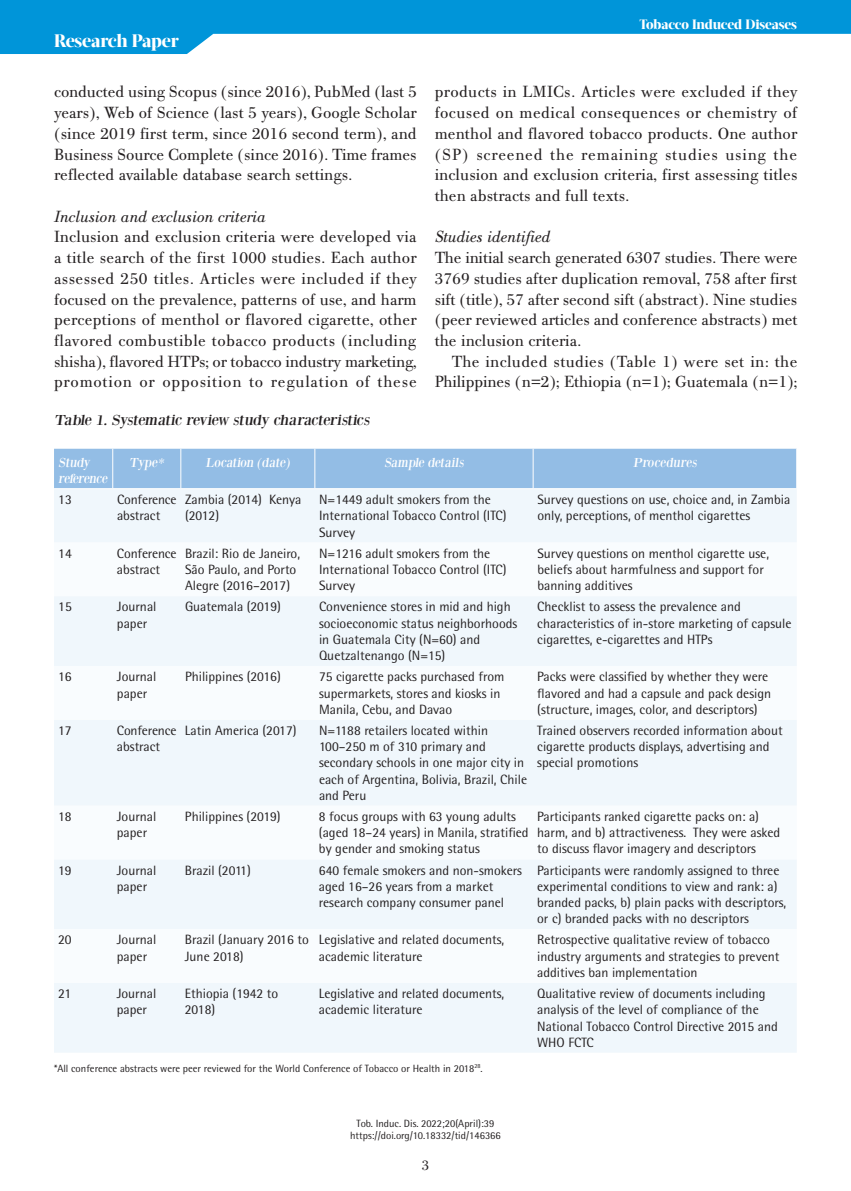
<style>
.page{position:relative;width:851px;height:1191px;background:#fff}
.page>*{position:absolute;margin:0;border:0;box-sizing:border-box;transform-origin:0 0}
.t1{font:800 18px "Acta Display W04";letter-spacing:-.01em;color:#fff}
.t2{font:17.25px/20.7px "PF Bodoni Text";color:#231f20;text-align:justify}
.t3{font:italic 17.25px "PF Bodoni Text";color:#231f20}
.t4{font:15px "Bodoni XT";color:#231f20;scale:1.1 1}
.t5{font:15px "PF Bodoni Text";color:#231f20}
.t6{font:13.5px/16.2px "Rotis Semi Sans Hel";color:#231f20}
.t7{font:13.5px/16.2px "Bodoni XT";color:#fff}
.t8{font:800 13.5px "Acta Display W04";letter-spacing:-.01em;color:#fff}
.t9{font:10.5px/12.6px "Rotis Semi Sans Hel";color:#231f20;text-align:center}
</style>
<div class="page">
<svg style="left:0;top:0;width:850px;height:54px;fill:#0095d9"></svg>
<div style="left:54px;top:449px;width:742px;height:39px;background:#93bde5"></div>
<div style="left:54px;top:489px;width:742px;height:563px;background:#f0f7fc"></div>
<svg style="left:54px;top:542px;width:742px;height:440px;fill:#f0f7fc"></svg>
<hr style="left:112px;top:449px;width:1px;height:39px;background:#fff">
<hr style="left:180px;top:449px;width:1px;height:39px;background:#fff">
<hr style="left:314px;top:449px;width:1px;height:39px;background:#fff">
<hr style="left:533px;top:449px;width:1px;height:39px;background:#fff">
<h1 class="t1" style="left:54px;top:30px;width:126px">Research Paper</h1>
<p class="t2" style="left:54px;top:82px;width:364px">conducted using Scopus (since 2016), PubMed (last 5 years), Web of Science (last 5 years), Google Scholar (since 2019 first term, since 2016 second term), and Business Source Complete (since 2016). Time frames reflected available database search settings.</p>
<p class="t3" style="left:54px;top:207px;width:213px">Inclusion and exclusion criteria</p>
<p class="t2" style="left:54px;top:227px;width:364px">Inclusion and exclusion criteria were developed via a title search of the first 1000 studies. Each author assessed 250 titles. Articles were included if they focused on the prevalence, patterns of use, and harm perceptions of menthol or flavored cigarette, other flavored combustible tobacco products (including shisha), flavored HTPs; or tobacco industry marketing, promotion or opposition to regulation of these</p>
<p class="t8" style="left:639px;top:17px;width:159px">Tobacco Induced Diseases</p>
<p class="t2" style="left:434px;top:82px;width:364px">products in LMICs. Articles were excluded if they focused on medical consequences or chemistry of menthol and flavored tobacco products. One author (SP) screened the remaining studies using the inclusion and exclusion criteria, first assessing titles then abstracts and full texts.</p>
<p class="t3" style="left:434px;top:227px;width:117px">Studies identified</p>
<p class="t2" style="left:434px;top:247px;width:364px">The initial search generated 6307 studies. There were 3769 studies after duplication removal, 758 after first sift (title), 57 after second sift (abstract). Nine studies (peer reviewed articles and conference abstracts) met the inclusion criteria.</p>
<p class="t2" style="left:434px;top:351px;width:364px;text-align:right">The included studies (Table 1) were set in: the<br>Philippines (n=2); Ethiopia (n=1); Guatemala (n=1);</p>
<p class="t4" style="left:54px;top:410px;width:291px">Table 1. Systematic review study characteristics</p>
<p class="t7" style="left:58px;top:454px;width:53px">Study reference</p>
<p class="t7" style="left:129px;top:454px;width:39px">Type*</p>
<p class="t7" style="left:205px;top:454px;width:88px">Location (date)</p>
<p class="t7" style="left:384px;top:454px;width:84px">Sample details</p>
<p class="t7" style="left:633px;top:454px;width:68px">Procedures</p>
<p class="t6" style="left:58px;top:491px;width:15px">13</p>
<p class="t6" style="left:117px;top:491px;width:61px">Conference abstract</p>
<p class="t6" style="left:185px;top:491px;width:118px">Zambia (2014) Kenya (2012)</p>
<p class="t6" style="left:319px;top:491px;width:189px">N=1449 adult smokers from the<br>International Tobacco Control (ITC)<br>Survey</p>
<p class="t6" style="left:537px;top:491px;width:254px">Survey questions on use, choice and, in Zambia only, perceptions, of menthol cigarettes</p>
<p class="t6" style="left:58px;top:545px;width:15px">14</p>
<p class="t6" style="left:117px;top:545px;width:61px">Conference abstract</p>
<p class="t6" style="left:185px;top:545px;width:117px">Brazil: Rio de Janeiro,<br>São Paulo, and Porto<br>Alegre (2016–2017)</p>
<p class="t6" style="left:319px;top:545px;width:189px">N=1216 adult smokers from the<br>International Tobacco Control (ITC)<br>Survey</p>
<p class="t6" style="left:537px;top:545px;width:233px">Survey questions on menthol cigarette use, beliefs about harmfulness and support for banning additives</p>
<p class="t6" style="left:58px;top:598px;width:15px">15</p>
<p class="t6" style="left:117px;top:598px;width:41px">Journal paper</p>
<p class="t6" style="left:185px;top:598px;width:97px">Guatemala (2019)</p>
<p class="t6" style="left:319px;top:598px;width:200px">Convenience stores in mid and high socioeconomic status neighborhoods in Guatemala City (N=60) and<br>Quetzaltenango (N=15)</p>
<p class="t6" style="left:537px;top:598px;width:255px">Checklist to assess the prevalence and characteristics of in-store marketing of capsule cigarettes, e-cigarettes and HTPs</p>
<p class="t6" style="left:58px;top:668px;width:15px">16</p>
<p class="t6" style="left:117px;top:668px;width:41px">Journal paper</p>
<p class="t6" style="left:185px;top:668px;width:97px">Philippines (2016)</p>
<p class="t6" style="left:319px;top:668px;width:187px">75 cigarette packs purchased from supermarkets, stores and kiosks in<br>Manila, Cebu, and Davao</p>
<p class="t6" style="left:537px;top:668px;width:235px">Packs were classified by whether they were flavored and had a capsule and pack design (structure, images, color, and descriptors)</p>
<p class="t6" style="left:58px;top:722px;width:15px">17</p>
<p class="t6" style="left:117px;top:722px;width:61px">Conference abstract</p>
<p class="t6" style="left:185px;top:722px;width:113px">Latin America (2017)</p>
<p class="t6" style="left:319px;top:722px;width:209px">N=1188 retailers located within<br>100–250 m of 310 primary and secondary schools in one major city in each of Argentina, Bolivia, Brazil, Chile and Peru</p>
<p class="t6" style="left:537px;top:722px;width:247px">Trained observers recorded information about cigarette products displays, advertising and special promotions</p>
<p class="t6" style="left:58px;top:808px;width:15px">18</p>
<p class="t6" style="left:117px;top:808px;width:41px">Journal paper</p>
<p class="t6" style="left:185px;top:808px;width:97px">Philippines (2019)</p>
<p class="t6" style="left:319px;top:808px;width:211px">8 focus groups with 63 young adults (aged 18–24 years) in Manila, stratified by gender and smoking status</p>
<p class="t6" style="left:537px;top:808px;width:244px">Participants ranked cigarette packs on: a) harm, and b) attractiveness. They were asked to discuss flavor imagery and descriptors</p>
<p class="t6" style="left:58px;top:862px;width:15px">19</p>
<p class="t6" style="left:117px;top:862px;width:41px">Journal paper</p>
<p class="t6" style="left:185px;top:862px;width:67px">Brazil (2011)</p>
<p class="t6" style="left:319px;top:862px;width:204px">640 female smokers and non-smokers aged 16–26 years from a market research company consumer panel</p>
<p class="t6" style="left:537px;top:862px;width:250px">Participants were randomly assigned to three experimental conditions to view and rank: a) branded packs, b) plain packs with descriptors, or c) branded packs with no descriptors</p>
<p class="t6" style="left:58px;top:931px;width:15px">20</p>
<p class="t6" style="left:117px;top:931px;width:41px">Journal paper</p>
<p class="t6" style="left:185px;top:931px;width:125px">Brazil (January 2016 to<br>June 2018)</p>
<p class="t6" style="left:319px;top:931px;width:187px">Legislative and related documents, academic literature</p>
<p class="t6" style="left:537px;top:931px;width:244px">Retrospective qualitative review of tobacco industry arguments and strategies to prevent additives ban implementation</p>
<p class="t6" style="left:58px;top:985px;width:15px">21</p>
<p class="t6" style="left:117px;top:985px;width:41px">Journal paper</p>
<p class="t6" style="left:185px;top:985px;width:95px">Ethiopia (1942 to<br>2018)</p>
<p class="t6" style="left:319px;top:985px;width:187px">Legislative and related documents, academic literature</p>
<p class="t6" style="left:537px;top:985px;width:242px">Qualitative review of documents including analysis of the level of compliance of the National Tobacco Control Directive 2015 and WHO FCTC</p>
<p class="t9" style="left:54px;top:1062px;width:430px">*All conference abstracts were peer reviewed for the World Conference of Tobacco or Health in 2018<sup>28</sup>.</p>
<p class="t9" style="left:350px;top:1116px;width:152px">Tob. Induc. Dis. 2022;20(April):39 https://doi.org/10.18332/tid/146366</p>
<p class="t5" style="left:421px;top:1156px;width:9px">3</p>
</div>
